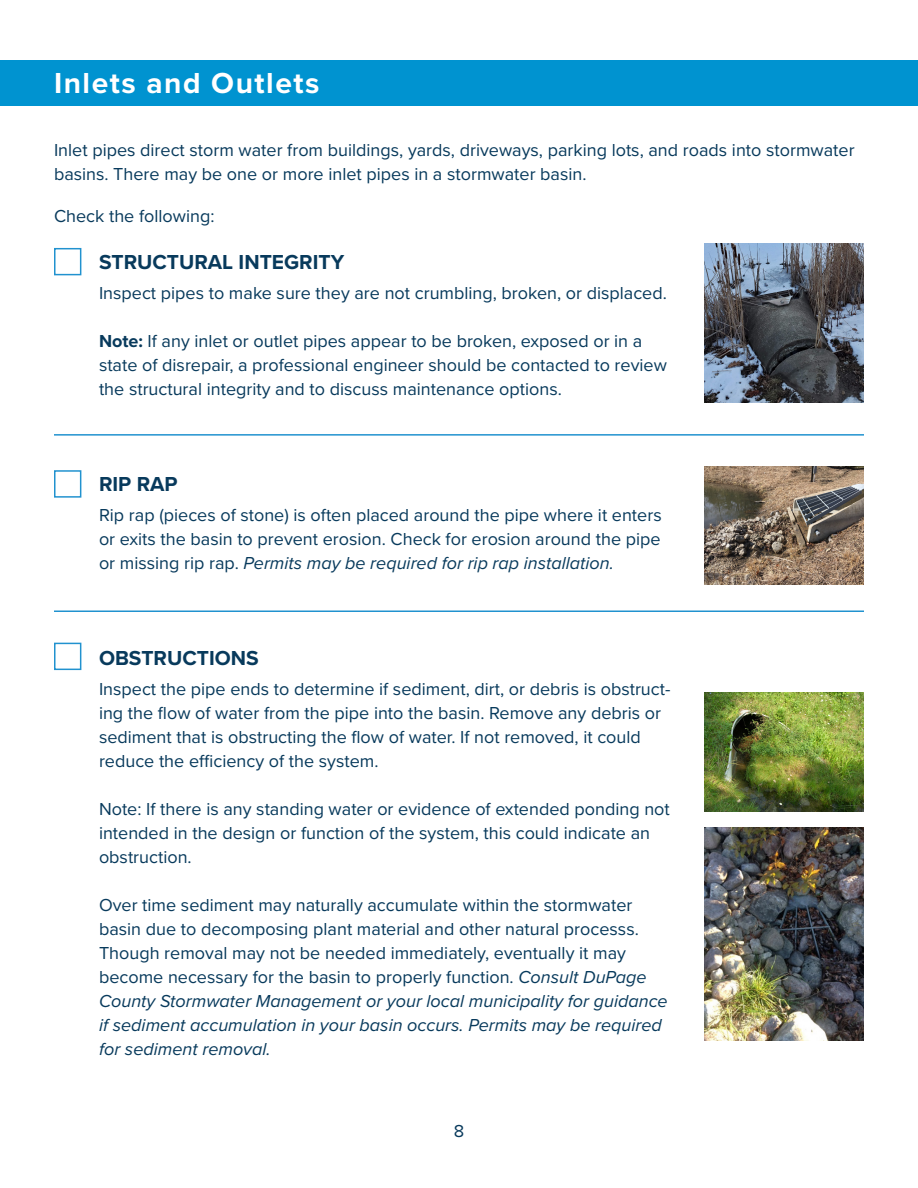
<style>
.page{position:relative;width:918px;height:1188px;background:#fff}
.page>*{position:absolute;margin:0;border:0;box-sizing:border-box;transform-origin:0 0}
.t1{font:700 30px "Proxima Nova";color:#fff}
.t2{font:700 21px "Proxima Nova";color:#083a5c}
.t3{font:18px/24px "Proxima Nova";color:#083a5c}
.s1{font-weight:700}
.s2{font-style:italic}
</style>
<div class="page">
<img style="left:704px;top:692px;width:160px;height:119px">
<div style="left:54px;top:248px;width:27px;height:27px;border:2px solid #2192cf"></div>
<div style="left:54px;top:470px;width:27px;height:28px;border:2px solid #2192cf"></div>
<div style="left:54px;top:643px;width:27px;height:27px;border:2px solid #2192cf"></div>
<img style="left:704px;top:466px;width:160px;height:119px">
<div style="left:0;top:60px;width:918px;height:46px;background:#0093d0"></div>
<hr style="left:54px;top:434px;width:810px;height:2px;background:#2192cf">
<hr style="left:54px;top:610px;width:810px;height:2px;background:#2192cf">
<img style="left:704px;top:827px;width:160px;height:213px">
<img style="left:704px;top:243px;width:160px;height:160px">
<p class="t1" style="left:54px;top:60px;width:267px">Inlets and Outlets</p>
<p class="t3" style="left:54px;top:137px;width:802px">Inlet pipes direct storm water from buildings, yards, driveways, parking lots, and roads into stormwater basins. There may be one or more inlet pipes in a stormwater basin.</p>
<p class="t3" style="left:54px;top:203px;width:162px">Check the following:</p>
<p class="t2" style="left:99px;top:246px;width:247px">STRUCTURAL INTEGRITY</p>
<p class="t3" style="left:99px;top:280px;width:569px">Inspect pipes to make sure they are not crumbling, broken, or displaced.</p>
<p class="t3" style="left:99px;top:328px;width:569px"><span class="s1">Note:</span> If any inlet or outlet pipes appear to be broken, exposed or in a state of disrepair, a professional engineer should be contacted to review the structural integrity and to discuss maintenance options.</p>
<p class="t2" style="left:99px;top:468px;width:80px">RIP RAP</p>
<p class="t3" style="left:99px;top:502px;width:564px;text-align:justify">Rip rap (pieces of stone) is often placed around the pipe where it enters or exits the basin to prevent erosion. Check for erosion around the pipe or missing rip rap. <span class="s2">Permits may be required for rip rap installation.</span></p>
<p class="t2" style="left:99px;top:642px;width:161px">OBSTRUCTIONS</p>
<p class="t3" style="left:99px;top:676px;width:573px">Inspect the pipe ends to determine if sediment, dirt, or debris is obstruct&shy;ing the flow of water from the pipe into the basin. Remove any debris or sediment that is obstructing the flow of water. If not removed, it could reduce the efficiency of the system.</p>
<p class="t3" style="left:99px;top:796px;width:572px">Note: If there is any standing water or evidence of extended ponding not intended in the design or function of the system, this could indicate an obstruction.</p>
<p class="t3" style="left:99px;top:892px;width:570px">Over time sediment may naturally accumulate within the stormwater basin due to decomposing plant material and other natural processs.<br>Though removal may not be needed immediately, eventually it may become necessary for the basin to properly function. <span class="s2">Consult DuPage County Stormwater Management or your local municipality for guidance if sediment accumulation in your basin occurs. Permits may be required for sediment removal.</span></p>
<p class="t3" style="left:454px;top:1118px;width:12px">8</p>
</div>
